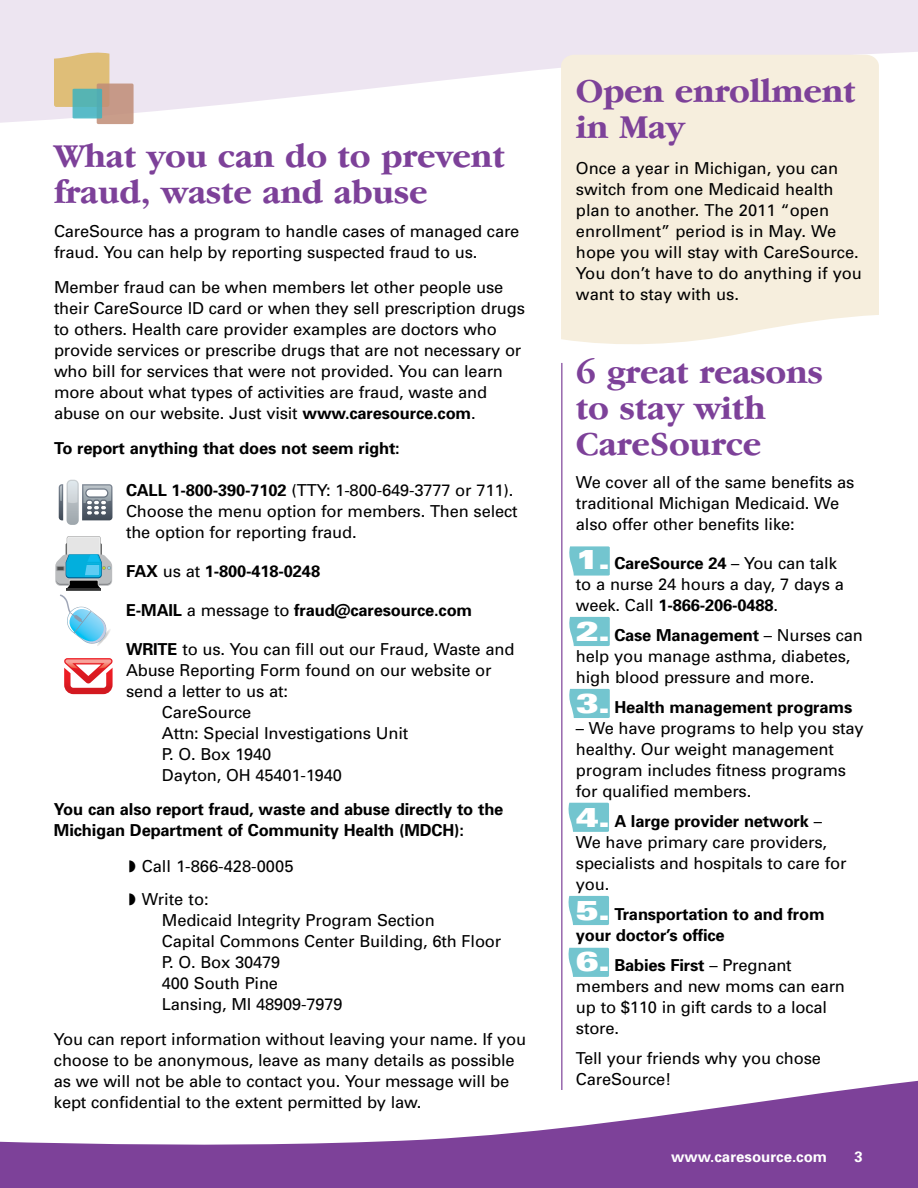
<style>
.page{position:relative;width:918px;height:1188px;background:#fff}
.page>*{position:absolute;margin:0;border:0;box-sizing:border-box;transform-origin:0 0}
.t1{font:700 34.5px/36px "Garamond IT Cby BT";letter-spacing:-.01em;color:#7d4199}
.t2{font:16.5px/21px "Univers";letter-spacing:-.01em;color:#000}
.t3{font:700 16.5px/21px "Univers";letter-spacing:-.01em;color:#000}
.t4{font:700 15px "Univers";color:#fff}
.s1{font-weight:700}
.s2{font-weight:400}
.s3{font-weight:900;font-stretch:expanded;font-size:27px;color:#fff}
</style>
<div class="page">
<svg style="left:0;top:0;width:918px;height:125px;fill:#ede5f1"></svg>
<svg style="left:0;top:1080px;width:918px;height:108px;fill:#7d4199"></svg>
<hr style="left:561px;top:363px;width:2px;height:727px;background:#9767ad">
<div style="left:561px;top:55px;width:318px;height:289px;background:#f6eedd"></div>
<svg style="left:59px;top:480px;width:53px;height:45px"></svg>
<svg style="left:64px;top:658px;width:49px;height:36px"></svg>
<svg style="left:60px;top:595px;width:50px;height:51px"></svg>
<hr style="left:67px;top:589px;width:34px;height:2px;background:#4d4e4e">
<hr style="left:67px;top:589px;width:34px;height:1px;background:#333">
<svg style="left:55px;top:536px;width:57px;height:53px"></svg>
<div style="left:97px;top:84px;width:37px;height:40px;background:#c69988;border-radius:2px"></div>
<svg style="left:54px;top:52px;width:55px;height:66px;background:#bdbc94"></svg>
<svg style="left:569px;top:546px;width:41px;height:30px"></svg>
<svg style="left:569px;top:617px;width:41px;height:29px"></svg>
<svg style="left:569px;top:689px;width:41px;height:29px"></svg>
<svg style="left:568px;top:803px;width:41px;height:29px"></svg>
<svg style="left:568px;top:896px;width:41px;height:29px"></svg>
<svg style="left:568px;top:948px;width:41px;height:29px"></svg>
<h1 class="t1" style="left:54px;top:138px;width:453px">What you can do to prevent fraud, waste and abuse</h1>
<p class="t2" style="left:54px;top:221px;width:467px">CareSource has a program to handle cases of managed care fraud. You can help by reporting suspected fraud to us.</p>
<p class="t2" style="left:54px;top:277px;width:473px">Member fraud can be when members let other people use their CareSource ID card or when they sell prescription drugs to others. Health care provider examples are doctors who provide services or prescribe drugs that are not necessary or who bill for services that were not provided. You can learn more about what types of activities are fraud, waste and abuse on our website. Just visit <span class="s1">www.caresource.com</span>.</p>
<p class="t3" style="left:54px;top:437px;width:347px">To report anything that does not seem right:</p>
<p class="t2" style="left:126px;top:479px;width:393px"><span class="s1">Call 1-800-390-7102</span> (TTY: 1-800-649-3777 or 711).<br>Choose the menu option for members. Then select the option for reporting fraud.</p>
<p class="t3" style="left:126px;top:560px;width:196px">Fax <span class="s2">us at</span> 1-800-418-0248</p>
<p class="t3" style="left:126px;top:599px;width:348px">E-mail <span class="s2">a message to</span> fraud@caresource.com</p>
<p class="t2" style="left:126px;top:638px;width:390px"><span class="s1">Write</span> to us. You can fill out our Fraud, Waste and</p>
<p class="t2" style="left:126px;top:659px;width:367px">Abuse Reporting Form found on our website or</p>
<p class="t2" style="left:126px;top:680px;width:163px">send a letter to us at:</p>
<p class="t2" style="left:162px;top:701px;width:91px">CareSource</p>
<p class="t2" style="left:162px;top:722px;width:248px">Attn: Special Investigations Unit</p>
<p class="t2" style="left:162px;top:743px;width:111px">P. O. Box 1940</p>
<p class="t2" style="left:162px;top:764px;width:182px">Dayton, OH 45401-1940</p>
<p class="t3" style="left:54px;top:799px;width:451px">You can also report fraud, waste and abuse directly to the<br>Michigan Department of Community Health (MDCH):</p>
<p class="t2" style="left:129px;top:850px;width:166px;line-height:33px">◗ Call 1-866-428-0005 ◗ Write to:</p>
<p class="t2" style="left:162px;top:910px;width:341px">Medicaid Integrity Program Section<br>Capital Commons Center Building, 6th Floor<br>P. O. Box 30479<br>400 South Pine<br>Lansing, MI 48909-7979</p>
<p class="t2" style="left:54px;top:1028px;width:474px">You can report information without leaving your name. If you choose to be anonymous, leave as many details as possible as we will not be able to contact you. Your message will be kept confidential to the extent permitted by law.</p>
<h1 class="t1" style="left:576px;top:72px;width:281px">Open enrollment in May</h1>
<p class="t2" style="left:576px;top:157px;width:288px">Once a year in Michigan, you can switch from one Medicaid health plan to another. The 2011 “open enrollment” period is in May. We hope you will stay with CareSource.<br>You don’t have to do anything if you want to stay with us.</p>
<h1 class="t1" style="left:576px;top:354px;width:249px">6 great reasons to stay with<br>CareSource</h1>
<p class="t2" style="left:576px;top:472px;width:280px">We cover all of the same benefits as traditional Michigan Medicaid. We also offer other benefits like:</p>
<p class="t2" style="left:576px;top:553px;width:270px"><span class="s3">1.</span> <span class="s1">CareSource 24</span> – You can talk to a nurse 24 hours a day, 7 days a week. Call <span class="s1">1-866-206-0488</span>.</p>
<p class="t2" style="left:576px;top:625px;width:288px"><span class="s3">2.</span> <span class="s1">Case Management</span> – Nurses can help you manage asthma, diabetes, high blood pressure and more.</p>
<p class="t3" style="left:576px;top:697px;width:278px"><span class="s3">3.</span> Health management programs</p>
<p class="t2" style="left:576px;top:718px;width:289px">– We have programs to help you stay healthy. Our weight management program includes fitness programs for qualified members.</p>
<p class="t2" style="left:576px;top:811px;width:272px"><span class="s3">4.</span> <span class="s1">A large provider network</span> –<br>We have primary care providers, specialists and hospitals to care for you.</p>
<p class="t3" style="left:576px;top:904px;width:250px"><span class="s3">5.</span> Transportation to and from your doctor’s office</p>
<p class="t2" style="left:576px;top:955px;width:271px"><span class="s3">6.</span> <span class="s1">Babies First</span> – Pregnant members and new moms can earn up to $110 in gift cards to a local store.</p>
<p class="t2" style="left:576px;top:1048px;width:247px">Tell your friends why you chose<br>CareSource!</p>
<p class="t4" style="left:671px;top:1148px;width:157px">www.caresource.com</p>
<p class="t4" style="left:855px;top:1148px;width:10px">3</p>
</div>
